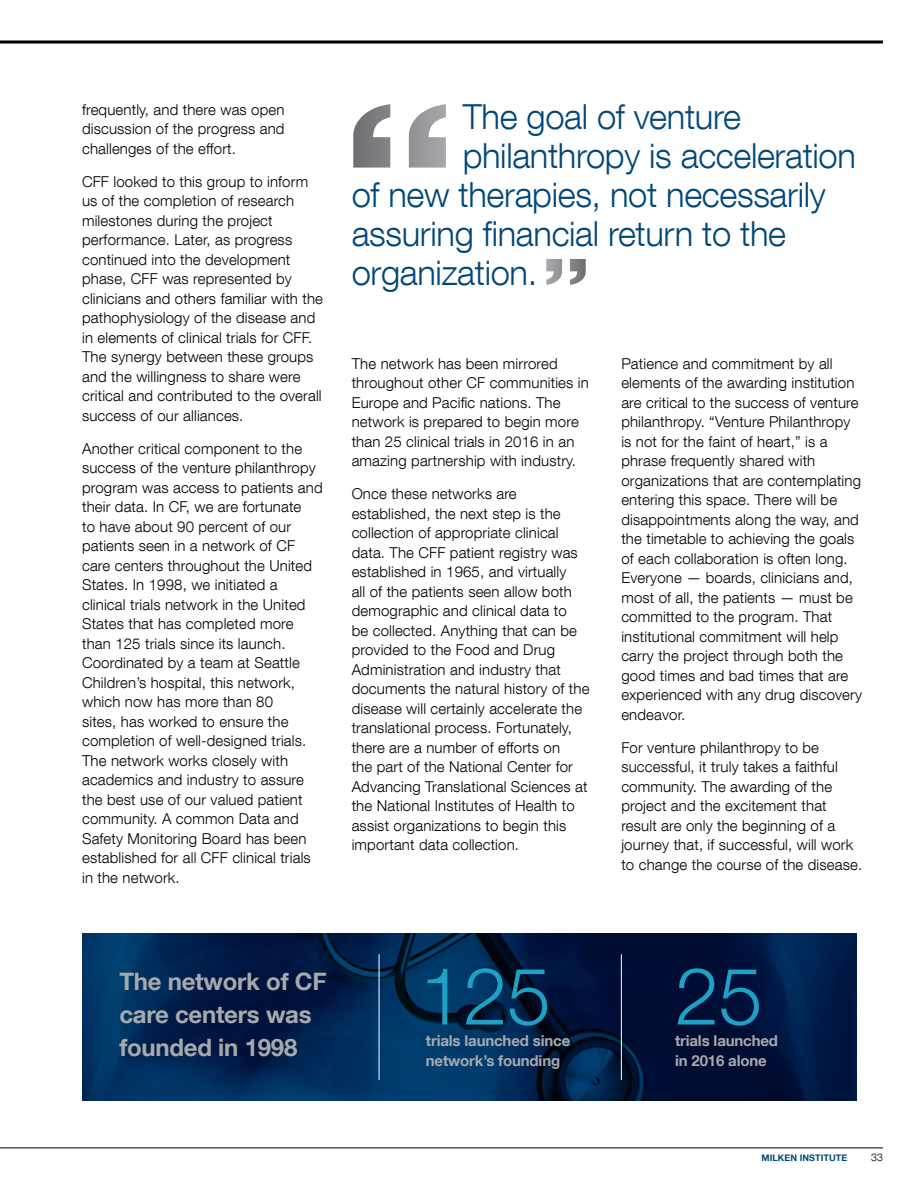
<style>
.page{position:relative;width:918px;height:1188px;background:#fff}
.page>*{position:absolute;margin:0;border:0;box-sizing:border-box;transform-origin:0 0}
.t1{font:300 79.5px "Helvetica Neue LT Com";color:#1da2c6}
.t2{font:300 34.5px "Helvetica Neue LT Com";letter-spacing:-.01em;color:#004778}
.t3{font:700 24px/33px "Helvetica Neue LT Com";letter-spacing:-.01em;color:#a7a9ac}
.t4{font:300 15px/19.5px "Helvetica Neue LT Com";letter-spacing:.01em;color:#000}
.t5{font:700 15px/19.5px "Helvetica Neue LT Com";letter-spacing:-.01em;color:#a7a9ac}
.t6{font:300 10.5px "Helvetica Neue LT Com";color:#000}
.t7{font:700 9px "Helvetica Neue LT Com";letter-spacing:.01em;color:#004778}
</style>
<div class="page">
<svg style="left:0;top:40px;width:883px;height:4px"></svg>
<hr style="left:0;top:1148px;width:883px;height:1px;background:#000">
<svg style="left:546px;top:259px;width:40px;height:26px"></svg>
<svg style="left:353px;top:104px;width:93px;height:64px"></svg>
<svg style="left:82px;top:933px;width:774px;height:167px"></svg>
<hr style="left:379px;top:954px;width:1px;height:126px;background:#fff">
<hr style="left:621px;top:954px;width:1px;height:126px;background:#fff">
<p class="t4" style="left:82px;top:100px;width:204px;text-align:justify">frequently, and there was open discussion of the progress and challenges of the effort.</p>
<p class="t4" style="left:82px;top:172px;width:243px">CFF looked to this group to inform us of the completion of research milestones during the project performance. Later, as progress continued into the development phase, CFF was represented by clinicians and others familiar with the pathophysiology of the disease and in elements of clinical trials for CFF.<br>The synergy between these groups and the willingness to share were critical and contributed to the overall success of our alliances.</p>
<p class="t4" style="left:82px;top:439px;width:242px">Another critical component to the success of the venture philanthropy program was access to patients and their data. In CF, we are fortunate<br>to have about 90 percent of our patients seen in a network of CF care centers throughout the United<br>States. In 1998, we initiated a clinical trials network in the United<br>States that has completed more than 125 trials since its launch.<br>Coordinated by a team at Seattle<br>Children’s hospital, this network, which now has more than 80<br>sites, has worked to ensure the completion of well-designed trials.<br>The network works closely with academics and industry to assure the best use of our valued patient community. A common Data and<br>Safety Monitoring Board has been established for all CFF clinical trials in the network.</p>
<h2 class="t2" style="left:463px;top:95px;width:280px">The goal of venture</h2>
<h2 class="t2" style="left:463px;top:134px;width:395px">philanthropy is acceleration</h2>
<h2 class="t2" style="left:352px;top:173px;width:475px">of new therapies, not necessarily</h2>
<h2 class="t2" style="left:352px;top:212px;width:436px">assuring financial return to the</h2>
<h2 class="t2" style="left:352px;top:251px;width:187px">organization.</h2>
<p class="t4" style="left:352px;top:353px;width:239px">The network has been mirrored throughout other CF communities in Europe and Pacific nations. The network is prepared to begin more than 25 clinical trials in 2016 in an amazing partnership with industry.</p>
<p class="t4" style="left:352px;top:484px;width:239px">Once these networks are established, the next step is the collection of appropriate clinical data. The CFF patient registry was established in 1965, and virtually<br>all of the patients seen allow both demographic and clinical data to<br>be collected. Anything that can be provided to the Food and Drug Administration and industry that documents the natural history of the disease will certainly accelerate the translational process. Fortunately, there are a number of efforts on<br>the part of the National Center for Advancing Translational Sciences at the National Institutes of Health to assist organizations to begin this important data collection.</p>
<p class="t4" style="left:621px;top:353px;width:242px">Patience and commitment by all elements of the awarding institution are critical to the success of venture philanthropy. “Venture Philanthropy is not for the faint of heart,” is a phrase frequently shared with organizations that are contemplating entering this space. There will be disappointments along the way, and the timetable to achieving the goals of each collaboration is often long.<br>Everyone — boards, clinicians and, most of all, the patients — must be committed to the program. That institutional commitment will help carry the project through both the good times and bad times that are experienced with any drug discovery endeavor.</p>
<p class="t4" style="left:621px;top:737px;width:242px">For venture philanthropy to be successful, it truly takes a faithful community. The awarding of the project and the excitement that result are only the beginning of a journey that, if successful, will work to change the course of the disease.</p>
<h3 class="t3" style="left:119px;top:964px;width:209px">The network of CF care centers was founded in 1998</h3>
<h1 class="t1" style="left:420px;top:948px;width:133px">125</h1>
<h1 class="t1" style="left:675px;top:948px;width:89px">25</h1>
<p class="t5" style="left:426px;top:1031px;width:146px">trials launched since network’s founding</p>
<p class="t5" style="left:675px;top:1031px;width:105px">trials launched in 2016 alone</p>
<p class="t7" style="left:762px;top:1152px;width:87px">MILKEN INSTITUTE</p>
<p class="t6" style="left:871px;top:1151px;width:13px">33</p>
</div>
